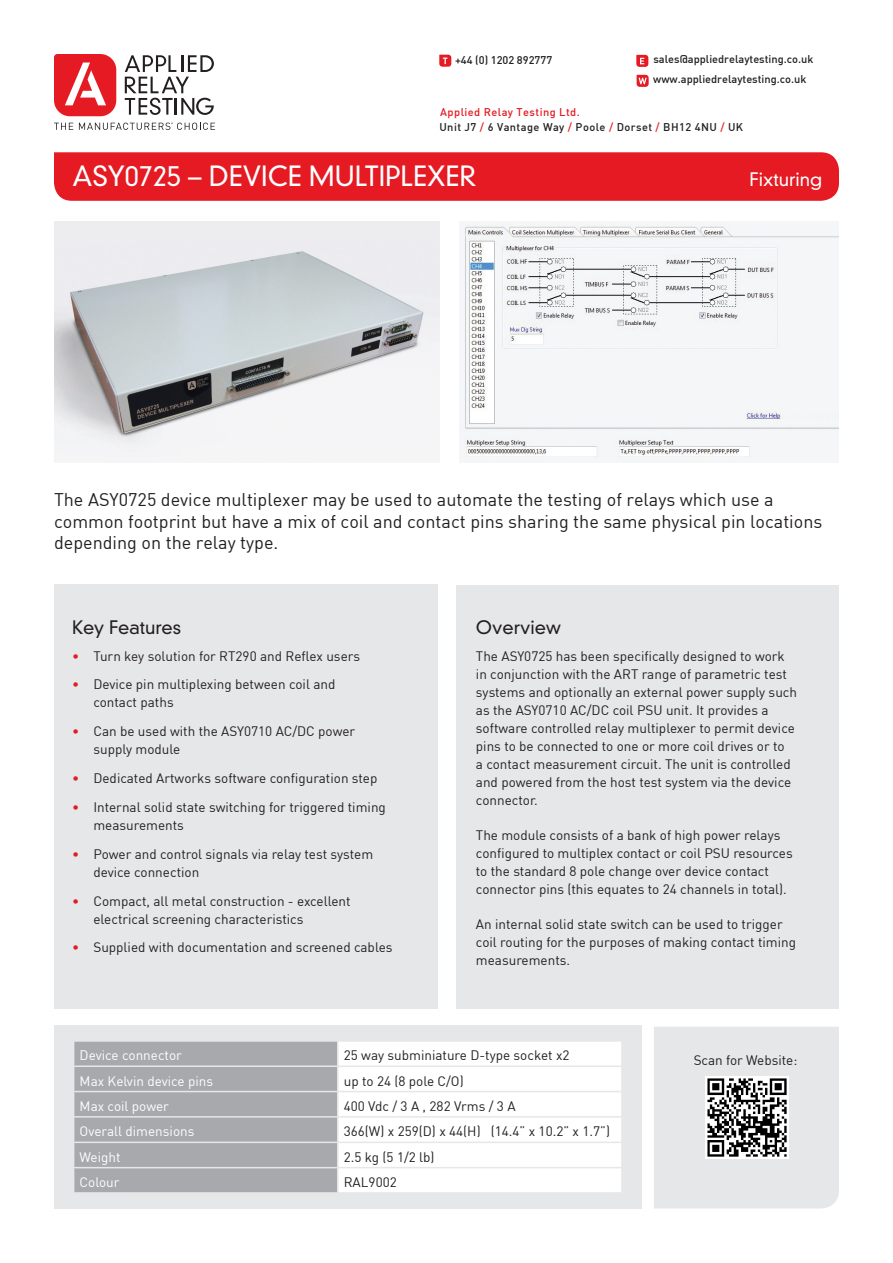
<style>
.page{position:relative;width:893px;height:1263px;background:#fff}
.page>*{position:absolute;margin:0;border:0;box-sizing:border-box;transform-origin:0 0}
.t1{font:300 27px "DIN Neuzeit Grotesk";color:#fff}
.Intro_Copy{font:18px/21.6px "DIN";color:#231f20}
.Headings{font:300 18px "DIN Neuzeit Grotesk";color:#231f20}
.Title_right_hand_tex{font:300 18px "DIN Neuzeit Grotesk";color:#fff}
.Front_Body_Copy{font:13.5px/18px "DIN";color:#231f20}
.Specification_table{font:13.5px "DIN";color:#231f20}
.Specification_table-2{font:13.5px "DIN";color:#fff}
.t2{font:500 11.1px "DIN";color:#231f20}
.t3{font:500 11.1px "DIN";letter-spacing:.04em;color:#231f20}
.t4{font:500 11.1px "DIN";letter-spacing:.04em;color:#e51a23}
.s1{color:#e51a23}
</style>
<div class="page">
<svg style="left:54px;top:123px;width:19px;height:7px"></svg>
<svg style="left:79px;top:123px;width:136px;height:7px"></svg>
<div style="left:54px;top:1026px;width:587px;height:183px;background:#e6e7e9"></div>
<div style="left:654px;top:1027px;width:185px;height:181px;background:#e6e7e9"></div>
<img style="left:706px;top:1076px;width:83px;height:83px">
<svg style="left:54px;top:54px;width:62px;height:62px"></svg>
<svg style="left:125px;top:55px;width:89px;height:60px"></svg>
<div style="left:54px;top:584px;width:383px;height:425px;background:#e6e7e9"></div>
<div style="left:456px;top:585px;width:383px;height:424px;background:#e6e7e9"></div>
<div style="left:54px;top:152px;width:785px;height:49px;background:#e51a23"></div>
<svg style="left:74px;top:1041px;width:547px;height:151px;background:#d6d6d8"></svg>
<hr style="left:338px;top:1167px;width:285px;height:1px;background:#e6e7e9">
<hr style="left:337px;top:1168px;width:2px;height:24px;background:#e6e7e9">
<img style="left:459px;top:221px;width:380px;height:241px">
<svg style="left:439px;top:55px;width:12px;height:12px"></svg>
<svg style="left:637px;top:75px;width:12px;height:12px"></svg>
<svg style="left:636px;top:55px;width:12px;height:12px"></svg>
<img style="left:54px;top:221px;width:385px;height:237px">
<p class="t2" style="left:455px;top:53px;width:99px">+44 (0) 1202 892777</p>
<p class="t2" style="left:653px;top:52px;width:162px">sales@appliedrelaytesting.co.uk</p>
<p class="t2" style="left:653px;top:72px;width:155px">www.appliedrelaytesting.co.uk</p>
<p class="t4" style="left:440px;top:105px;width:141px">Applied Relay Testing Ltd.</p>
<p class="t3" style="left:439px;top:120px;width:305px">Unit J7 <span class="s1">/</span> 6 Vantage Way <span class="s1">/</span> Poole <span class="s1">/</span> Dorset <span class="s1">/</span> BH12 4NU <span class="s1">/</span> UK</p>
<p class="t1" style="left:72px;top:160px;width:406px">ASY0725 – DEVICE MULTIPLEXER</p>
<p class="Title_right_hand_tex" style="left:749px;top:169px;width:74px">Fixturing</p>
<p class="Intro_Copy" style="left:54px;top:488px;width:770px">The ASY0725 device multiplexer may be used to automate the testing of relays which use a common footprint but have a mix of coil and contact pins sharing the same physical pin locations depending on the relay type.</p>
<p class="Headings" style="left:72px;top:617px;width:111px">Key Features</p>
<p class="Front_Body_Copy" style="left:72px;top:646px;width:289px"><span class="s1">•</span> Turn key solution for RT290 and Reflex users</p>
<p class="Front_Body_Copy" style="left:93px;top:675px;width:244px;text-indent:-21px"><span class="s1">•</span> Device pin multiplexing between coil and contact paths</p>
<p class="Front_Body_Copy" style="left:93px;top:722px;width:263px;text-indent:-21px"><span class="s1">•</span> Can be used with the ASY0710 AC/DC power supply module</p>
<p class="Front_Body_Copy" style="left:72px;top:769px;width:307px"><span class="s1">•</span> Dedicated Artworks software configuration step</p>
<p class="Front_Body_Copy" style="left:93px;top:798px;width:294px;text-indent:-21px"><span class="s1">•</span> Internal solid state switching for triggered timing measurements</p>
<p class="Front_Body_Copy" style="left:93px;top:844px;width:281px;text-indent:-21px"><span class="s1">•</span> Power and control signals via relay test system device connection</p>
<p class="Front_Body_Copy" style="left:93px;top:891px;width:259px;text-indent:-21px"><span class="s1">•</span> Compact, all metal construction - excellent electrical screening characteristics</p>
<p class="Front_Body_Copy" style="left:72px;top:938px;width:322px"><span class="s1">•</span> Supplied with documentation and screened cables</p>
<p class="Headings" style="left:476px;top:617px;width:87px">Overview</p>
<p class="Front_Body_Copy" style="left:476px;top:646px;width:323px">The ASY0725 has been specifically designed to work in conjunction with the ART range of parametric test systems and optionally an external power supply such as the ASY0710 AC/DC coil PSU unit. It provides a software controlled relay multiplexer to permit device pins to be connected to one or more coil drives or to<br>a contact measurement circuit. The unit is controlled and powered from the host test system via the device connector.</p>
<p class="Front_Body_Copy" style="left:476px;top:825px;width:318px">The module consists of a bank of high power relays configured to multiplex contact or coil PSU resources to the standard 8 pole change over device contact connector pins (this equates to 24 channels in total).</p>
<p class="Front_Body_Copy" style="left:476px;top:914px;width:322px">An internal solid state switch can be used to trigger coil routing for the purposes of making contact timing measurements.</p>
<p class="Specification_table-2" style="left:80px;top:1047px;width:104px">Device connector</p>
<p class="Specification_table" style="left:344px;top:1047px;width:227px">25 way subminiature D-type socket x2</p>
<p class="Specification_table-2" style="left:80px;top:1072px;width:135px">Max Kelvin device pins</p>
<p class="Specification_table" style="left:344px;top:1072px;width:121px">up to 24 (8 pole C/O)</p>
<p class="Specification_table-2" style="left:80px;top:1097px;width:91px">Max coil power</p>
<p class="Specification_table" style="left:344px;top:1097px;width:173px">400 Vdc / 3 A , 282 Vrms / 3 A</p>
<p class="Specification_table-2" style="left:80px;top:1123px;width:116px">Overall dimensions</p>
<p class="Specification_table" style="left:344px;top:1123px;width:268px">366(W) x 259(D) x 44(H) (14.4” x 10.2” x 1.7”)</p>
<p class="Specification_table-2" style="left:80px;top:1148px;width:42px">Weight</p>
<p class="Specification_table" style="left:344px;top:1148px;width:92px">2.5 kg (5 1/2 lb)</p>
<p class="Specification_table-2" style="left:80px;top:1174px;width:41px">Colour</p>
<p class="Specification_table" style="left:344px;top:1174px;width:55px">RAL9002</p>
<p class="Front_Body_Copy" style="left:694px;top:1051px;width:105px">Scan for Website:</p>
</div>
